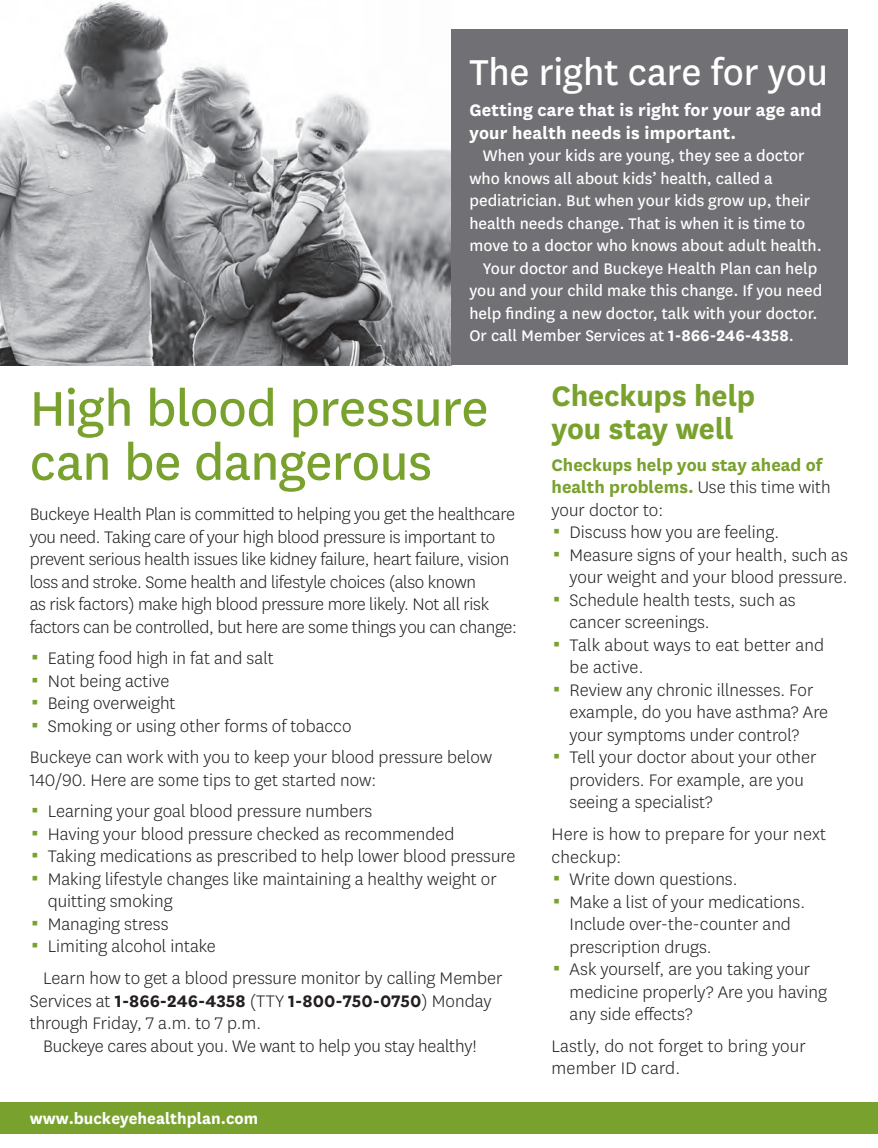
<style>
.page{position:relative;width:878px;height:1148px;background:#fff}
.page>*{position:absolute;margin:0;border:0;box-sizing:border-box;transform-origin:0 0}
.t1{font:57px/54px "Centene Sans";letter-spacing:-.01em;color:#78a22d}
.t2{font:42px "Centene Sans";letter-spacing:-.01em;color:#fff}
.t3{font:700 33px/33px "Centene Sans";letter-spacing:-.005em;color:#78a22d}
.t4{font:300 19.5px/22.5px "Centene Sans";color:#231f20}
.t5{font:700 19.5px/22.5px "Centene Sans";color:#78a22d}
.t6{font:700 19.5px/22.5px "Centene Sans";letter-spacing:.01em;color:#fff}
.t7{font:18px/22.5px "Centene Sans";color:#fff}
.t8{font:700 18px "Centene Sans";color:#fff}
.s1{font-weight:700}
.s2{font-weight:300;color:#231f20}
</style>
<div class="page">
<div style="left:0;top:1102px;width:878px;height:31px;background:#78a22d"></div>
<img style="left:0;top:1px;width:451px;height:364px">
<div style="left:451px;top:30px;width:397px;height:335px;background:#717074"></div>
<p class="t2" style="left:469px;top:44px;width:360px">The right care for you</p>
<p class="t6" style="left:469px;top:98px;width:353px">Getting care that is right for your age and your health needs is important.</p>
<p class="t7" style="left:469px;top:144px;width:354px;text-indent:14px">When your kids are young, they see a doctor who knows all about kids’ health, called a pediatrician. But when your kids grow up, their health needs change. That is when it is time to move to a doctor who knows about adult health.</p>
<p class="t7" style="left:469px;top:256px;width:354px;text-indent:14px">Your doctor and Buckeye Health Plan can help you and your child make this change. If you need help finding a new doctor, talk with your doctor.<br>Or call Member Services at <span class="s1">1-866-246-4358</span>.</p>
<p class="t1" style="left:30px;top:378px;width:460px">High blood pressure can be dangerous</p>
<p class="t4" style="left:30px;top:502px;width:488px">Buckeye Health Plan is committed to helping you get the healthcare you need. Taking care of your high blood pressure is important to prevent serious health issues like kidney failure, heart failure, vision loss and stroke. Some health and lifestyle choices (also known<br>as risk factors) make high blood pressure more likely. Not all risk factors can be controlled, but here are some things you can change:</p>
<p class="t4" style="left:48px;top:646px;width:227px">Eating food high in fat and salt</p>
<p class="t4" style="left:48px;top:669px;width:123px">Not being active</p>
<p class="t4" style="left:48px;top:691px;width:129px">Being overweight</p>
<p class="t4" style="left:48px;top:714px;width:305px">Smoking or using other forms of tobacco</p>
<p class="t4" style="left:30px;top:745px;width:464px">Buckeye can work with you to keep your blood pressure below<br>140/90. Here are some tips to get started now:</p>
<p class="t4" style="left:48px;top:799px;width:326px">Learning your goal blood pressure numbers</p>
<p class="t4" style="left:48px;top:822px;width:408px">Having your blood pressure checked as recommended</p>
<p class="t4" style="left:48px;top:844px;width:469px">Taking medications as prescribed to help lower blood pressure</p>
<p class="t4" style="left:48px;top:867px;width:450px">Making lifestyle changes like maintaining a healthy weight or quitting smoking</p>
<p class="t4" style="left:48px;top:912px;width:122px">Managing stress</p>
<p class="t4" style="left:48px;top:934px;width:169px">Limiting alcohol intake</p>
<p class="t4" style="left:30px;top:966px;width:474px;text-indent:13px">Learn how to get a blood pressure monitor by calling Member<br>Services at <span class="s1">1-866-246-4358</span> (TTY <span class="s1">1-800-750-0750</span>) Monday through Friday, 7 a.m. to 7 p.m.</p>
<p class="t4" style="left:43px;top:1033px;width:435px">Buckeye cares about you. We want to help you stay healthy!</p>
<p class="t8" style="left:30px;top:1105px;width:230px">www.buckeyehealthplan.com</p>
<p class="t3" style="left:551px;top:377px;width:205px">Checkups help you stay well</p>
<p class="t5" style="left:551px;top:452px;width:281px">Checkups help you stay ahead of health problems. <span class="s2">Use this time with your doctor to:</span></p>
<p class="t4" style="left:569px;top:520px;width:211px">Discuss how you are feeling.</p>
<p class="t4" style="left:569px;top:543px;width:280px">Measure signs of your health, such as your weight and your blood pressure.</p>
<p class="t4" style="left:569px;top:588px;width:227px">Schedule health tests, such as cancer screenings.</p>
<p class="t4" style="left:569px;top:633px;width:256px">Talk about ways to eat better and be active.</p>
<p class="t4" style="left:569px;top:678px;width:260px">Review any chronic illnesses. For example, do you have asthma? Are your symptoms under control?</p>
<p class="t4" style="left:569px;top:745px;width:248px">Tell your doctor about your other providers. For example, are you seeing a specialist?</p>
<p class="t4" style="left:551px;top:822px;width:276px">Here is how to prepare for your next checkup:</p>
<p class="t4" style="left:569px;top:867px;width:169px">Write down questions.</p>
<p class="t4" style="left:569px;top:889px;width:237px">Make a list of your medications.<br>Include over-the-counter and prescription drugs.</p>
<p class="t4" style="left:569px;top:957px;width:259px">Ask yourself, are you taking your medicine properly? Are you having any side effects?</p>
<p class="t4" style="left:551px;top:1033px;width:256px">Lastly, do not forget to bring your member ID card.</p>
</div>
